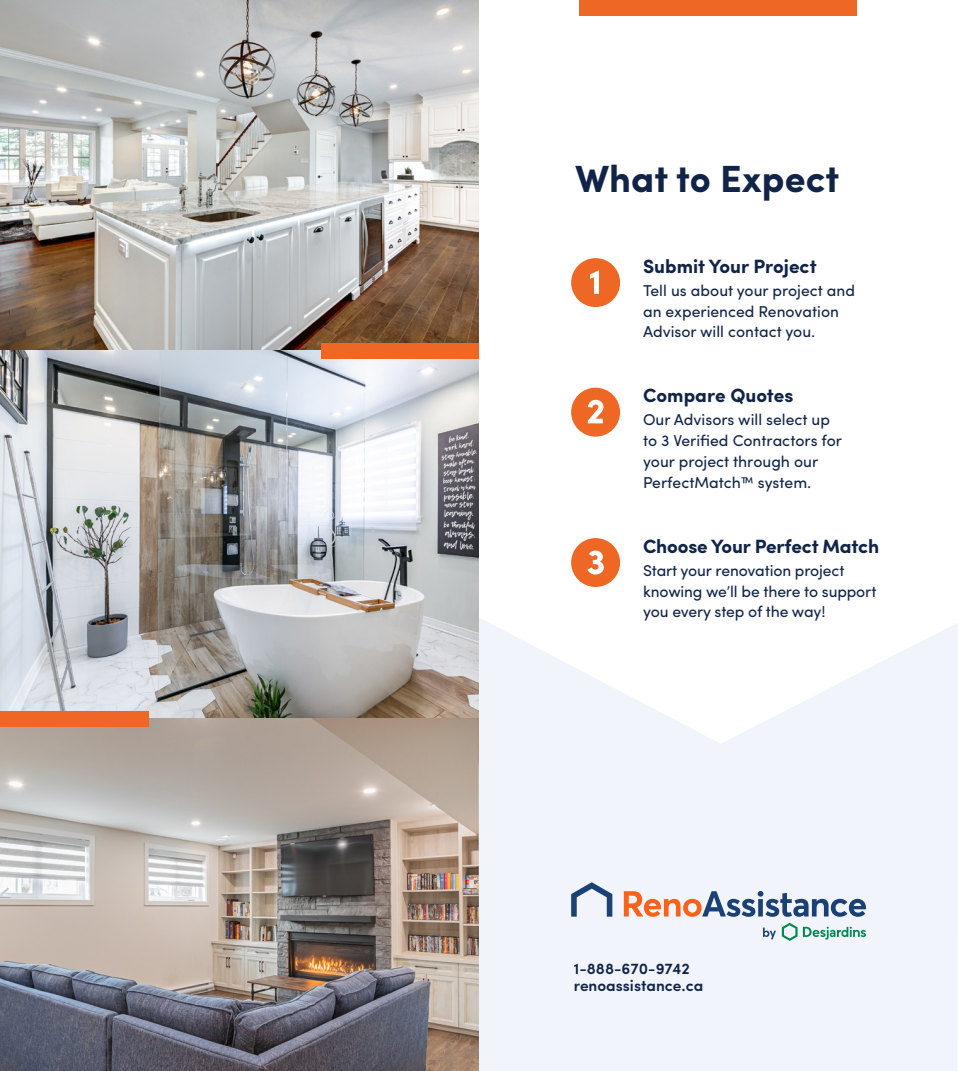
<style>
.page{position:relative;width:958px;height:1071px;background:#fff}
.page>*{position:absolute;margin:0;border:0;box-sizing:border-box;transform-origin:0 0}
.t1{font:700 37.98px "Sofia Pro";color:#112447}
.t2{font:700 19.25px "Sofia Pro";letter-spacing:-.005em;color:#112447}
.t3{font:15.75px/20.8px "Sofia Pro";color:#112447}
.t4{font:600 15.58px/17.5px "Sofia Pro";color:#112447}
</style>
<div class="page">
<img style="left:0;top:0;width:479px;height:1071px">
<div style="left:322px;top:343px;width:157px;height:16px;background:#ef6725"></div>
<div style="left:0;top:711px;width:149px;height:16px;background:#ef6725"></div>
<svg style="left:479px;top:618px;width:479px;height:453px;fill:#f1f5fb"></svg>
<div style="left:580px;top:0;width:277px;height:16px;background:#ef6725"></div>
<div style="left:571px;top:388px;width:49px;height:49px;background:#ef6725;border-radius:50%"></div>
<svg style="left:588px;top:400px;width:15px;height:23px"></svg>
<div style="left:571px;top:258px;width:49px;height:49px;background:#ef6725;border-radius:50%"></div>
<svg style="left:590px;top:270px;width:9px;height:24px"></svg>
<div style="left:571px;top:538px;width:49px;height:49px;background:#ef6725;border-radius:50%"></div>
<svg style="left:587px;top:550px;width:17px;height:25px"></svg>
<svg style="left:571px;top:882px;width:41px;height:35px"></svg>
<svg style="left:624px;top:891px;width:242px;height:26px"></svg>
<svg style="left:763px;top:928px;width:13px;height:11px"></svg>
<svg style="left:782px;top:923px;width:15px;height:18px"></svg>
<svg style="left:803px;top:927px;width:63px;height:13px"></svg>
<h1 class="t1" style="left:575px;top:150px;width:265px">What to Expect</h1>
<p class="t2" style="left:643px;top:251px;width:175px">Submit Your Project</p>
<p class="t3" style="left:643px;top:279px;width:213px">Tell us about your project and an experienced Renovation<br>Advisor will contact you.</p>
<p class="t2" style="left:643px;top:381px;width:152px">Compare Quotes</p>
<p class="t3" style="left:643px;top:408px;width:201px">Our Advisors will select up to 3 Verified Contractors for your project through our<br>PerfectMatch™ system.</p>
<p class="t2" style="left:643px;top:531px;width:238px">Choose Your Perfect Match</p>
<p class="t3" style="left:643px;top:559px;width:235px">Start your renovation project knowing we’ll be there to support you every step of the way!</p>
<p class="t4" style="left:574px;top:958px;width:131px">1-888-670-9742 renoassistance.ca</p>
</div>
